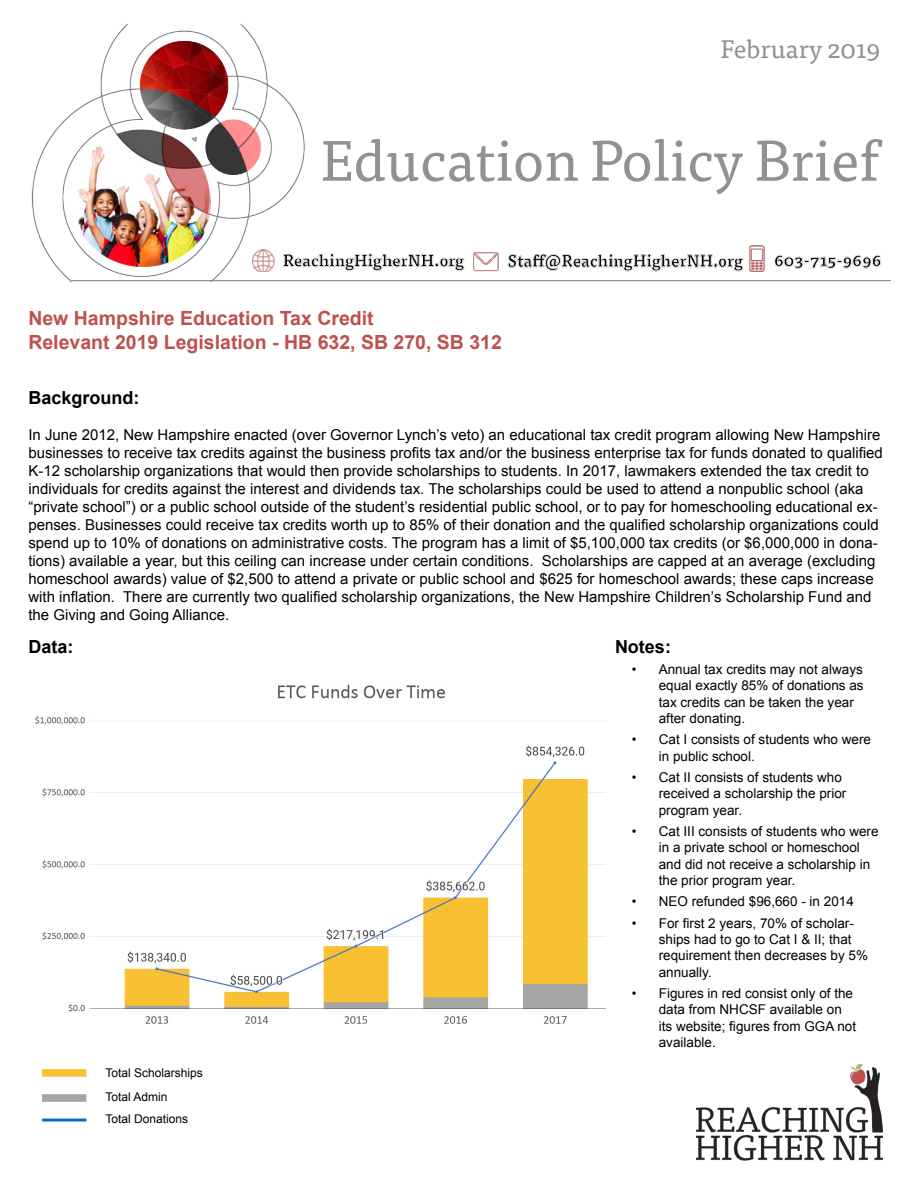
<style>
.page{position:relative;width:918px;height:1188px;background:#fff}
.page>*{position:absolute;margin:0;border:0;box-sizing:border-box;transform-origin:0 0}
.t1{font:57px "Tisa Pro";color:#8f9194}
.t2{font:25.5px "Tisa Pro";color:#8f9194}
.t3{font:700 19.5px/23.4px "Arial";color:#be504d}
.t4{font:700 18px "Arial";color:#000}
.t5{font:15px/18px "Arial";color:#000}
.t6{font:13.5px/16.2px "Arial";color:#000}
.t7{font:12px/24.3px "Arial";color:#000}
</style>
<div class="page">
<img style="left:31px;top:24px;width:765px;height:258px">
<hr style="left:72px;top:280px;width:819px;height:1px;background:#7b7c7c">
<img style="left:253px;top:246px;width:628px;height:26px">
<img style="left:696px;top:1064px;width:186px;height:97px">
<img style="left:35px;top:684px;width:571px;height:340px">
<svg style="left:42px;top:1069px;width:44px;height:8px"></svg>
<svg style="left:42px;top:1094px;width:44px;height:8px"></svg>
<hr style="left:42px;top:1119px;width:44px;height:3px;background:#0b6db7">
<h2 class="t2" style="left:721px;top:30px;width:161px">February 2019</h2>
<h1 class="t1" style="left:321px;top:119px;width:559px">Education Policy Brief</h1>
<h3 class="t3" style="left:28px;top:308px;width:475px">New Hampshire Education Tax Credit<br>Relevant 2019 Legislation - HB 632, SB 270, SB 312</h3>
<p class="t4" style="left:28px;top:386px;width:113px">Background:</p>
<p class="t5" style="left:28px;top:426px;width:856px">In June 2012, New Hampshire enacted (over Governor Lynch’s veto) an educational tax credit program allowing New Hampshire businesses to receive tax credits against the business profits tax and/or the business enterprise tax for funds donated to qualified K-12 scholarship organizations that would then provide scholarships to students. In 2017, lawmakers extended the tax credit to individuals for credits against the interest and dividends tax. The scholarships could be used to attend a nonpublic school (aka “private school”) or a public school outside of the student’s residential public school, or to pay for homeschooling educational ex&shy;penses. Businesses could receive tax credits worth up to 85% of their donation and the qualified scholarship organizations could spend up to 10% of donations on administrative costs. The program has a limit of $5,100,000 tax credits (or $6,000,000 in dona&shy;tions) available a year, but this ceiling can increase under certain conditions. Scholarships are capped at an average (excluding homeschool awards) value of $2,500 to attend a private or public school and $625 for homeschool awards; these caps increase with inflation. There are currently two qualified scholarship organizations, the New Hampshire Children’s Scholarship Fund and the Giving and Going Alliance.</p>
<p class="t4" style="left:28px;top:634px;width:47px">Data:</p>
<p class="t7" style="left:106px;top:1061px;width:99px">Total Scholarships<br>Total Admin</p>
<p class="t7" style="left:106px;top:1106px;width:84px">Total Donations</p>
<p class="t4" style="left:615px;top:634px;width:57px">Notes:</p>
<p class="t6" style="left:659px;top:661px;width:206px;text-indent:-27px">• Annual tax credits may not always equal exactly 85% of donations as tax credits can be taken the year after donating.</p>
<p class="t6" style="left:659px;top:732px;width:214px;text-indent:-27px">• Cat I consists of students who were in public school.</p>
<p class="t6" style="left:659px;top:769px;width:189px;text-indent:-27px">• Cat II consists of students who received a scholarship the prior program year.</p>
<p class="t6" style="left:659px;top:823px;width:221px;text-indent:-27px">• Cat III consists of students who were in a private school or homeschool and did not receive a scholarship in the prior program year.</p>
<p class="t6" style="left:632px;top:894px;width:224px">• NEO refunded $96,660 - in 2014</p>
<p class="t6" style="left:659px;top:915px;width:211px;text-indent:-27px">• For first 2 years, 70% of scholar&shy;ships had to go to Cat I &amp; II; that requirement then decreases by 5% annually.</p>
<p class="t6" style="left:659px;top:985px;width:199px;text-indent:-27px">• Figures in red consist only of the data from NHCSF available on its website; figures from GGA not available.</p>
</div>
